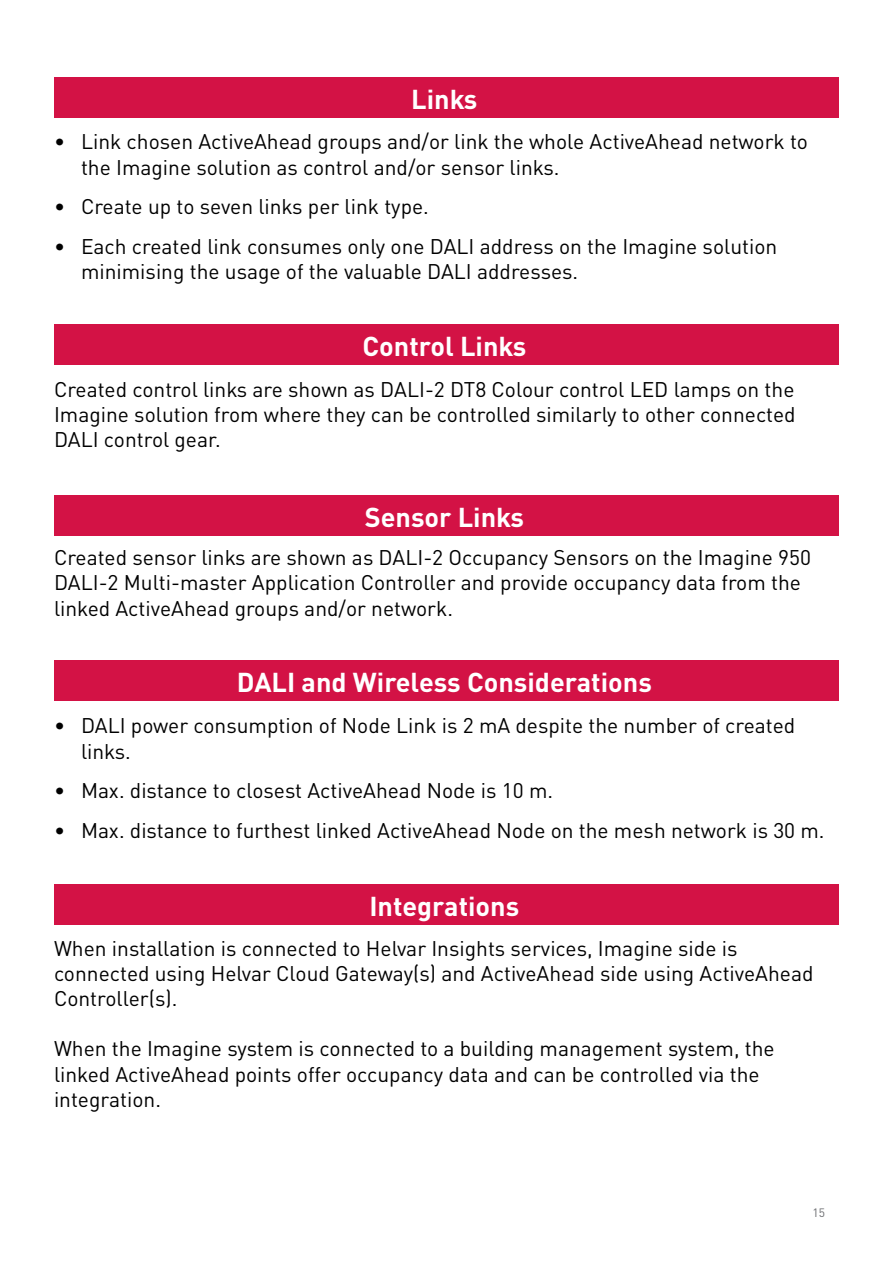
<style>
.page{position:relative;width:893px;height:1263px;background:#fff}
.page>*{position:absolute;margin:0;border:0;box-sizing:border-box;transform-origin:0 0}
.t1{font:700 27px "DIN Pro";color:#fff}
.t2{font:21px/25.2px "DIN Pro";color:#000}
.t3{font:12px "DIN Pro";color:#6d6e71}
</style>
<div class="page">
<div style="left:54px;top:78px;width:785px;height:40px;background:#d31245"></div>
<div style="left:54px;top:324px;width:785px;height:41px;background:#d31245"></div>
<div style="left:54px;top:495px;width:785px;height:41px;background:#d31245"></div>
<div style="left:54px;top:660px;width:785px;height:41px;background:#d31245"></div>
<div style="left:54px;top:884px;width:785px;height:41px;background:#d31245"></div>
<p class="t1" style="left:411px;top:77px;width:68px">Links</p>
<p class="t2" style="left:81px;top:127px;width:729px;text-indent:-27px">• Link chosen ActiveAhead groups and/or link the whole ActiveAhead network to the Imagine solution as control and/or sensor links.</p>
<p class="t2" style="left:54px;top:192px;width:376px">• Create up to seven links per link type.</p>
<p class="t2" style="left:81px;top:232px;width:698px;text-indent:-27px">• Each created link consumes only one DALI address on the Imagine solution minimising the usage of the valuable DALI addresses.</p>
<p class="t1" style="left:362px;top:323px;width:165px">Control Links</p>
<p class="t2" style="left:54px;top:375px;width:743px;text-align:justify">Created control links are shown as DALI-2 DT8 Colour control LED lamps on the Imagine solution from where they can be controlled similarly to other connected DALI control gear.</p>
<p class="t1" style="left:365px;top:494px;width:161px">Sensor Links</p>
<p class="t2" style="left:54px;top:543px;width:758px">Created sensor links are shown as DALI-2 Occupancy Sensors on the Imagine 950<br>DALI-2 Multi-master Application Controller and provide occupancy data from the linked ActiveAhead groups and/or network.</p>
<p class="t1" style="left:237px;top:659px;width:416px">DALI and Wireless Considerations</p>
<p class="t2" style="left:81px;top:711px;width:716px;text-indent:-27px">• DALI power consumption of Node Link is 2 mA despite the number of created links.</p>
<p class="t2" style="left:54px;top:776px;width:501px">• Max. distance to closest ActiveAhead Node is 10 m.</p>
<p class="t2" style="left:54px;top:815px;width:772px">• Max. distance to furthest linked ActiveAhead Node on the mesh network is 30 m.</p>
<p class="t1" style="left:369px;top:883px;width:151px">Integrations</p>
<p class="t2" style="left:54px;top:933px;width:761px">When installation is connected to Helvar Insights services, Imagine side is connected using Helvar Cloud Gateway(s) and ActiveAhead side using ActiveAhead<br>Controller(s).</p>
<p class="t2" style="left:54px;top:1034px;width:722px">When the Imagine system is connected to a building management system, the linked ActiveAhead points offer occupancy data and can be controlled via the integration.</p>
<p class="t3" style="left:812px;top:1203px;width:14px">15</p>
</div>
